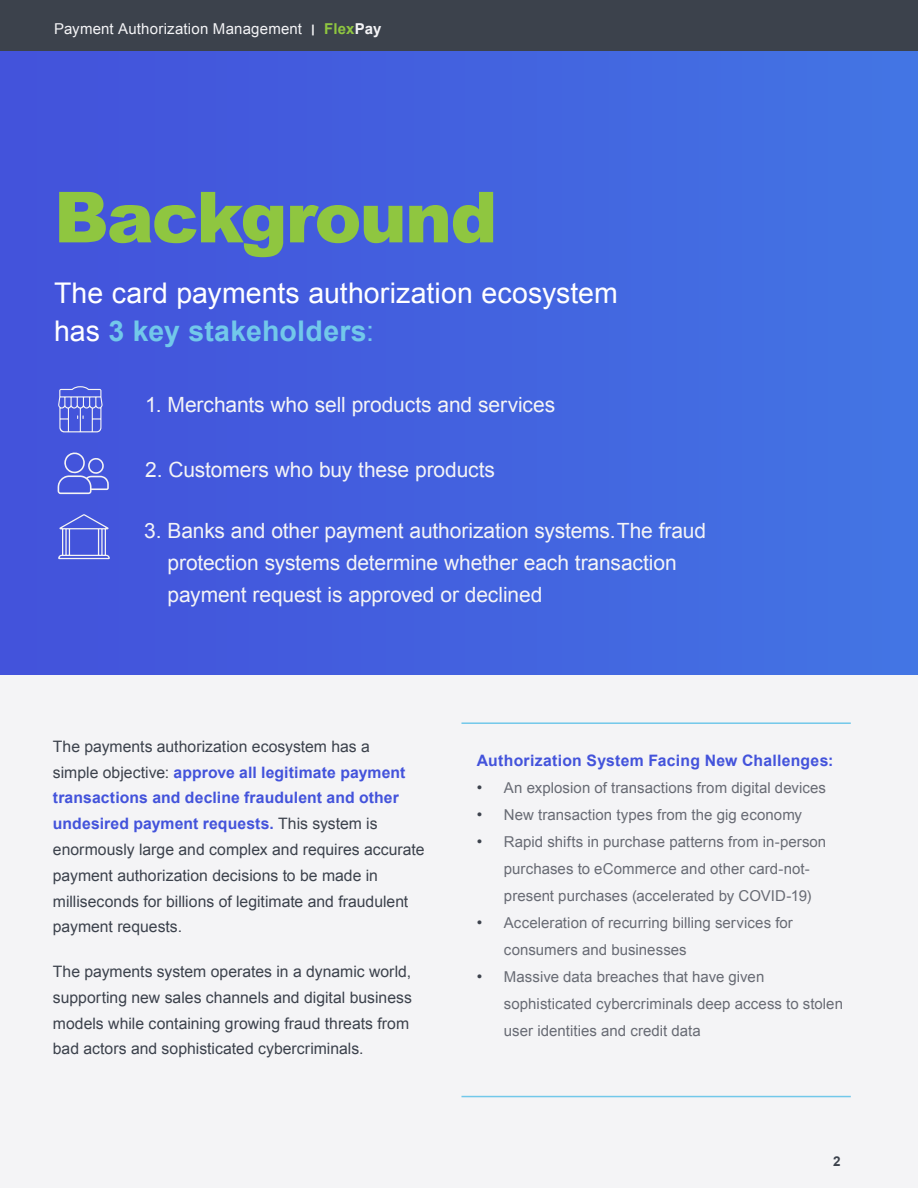
<style>
.page{position:relative;width:918px;height:1188px;background:#fff}
.page>*{position:absolute;margin:0;border:0;box-sizing:border-box;transform-origin:0 0}
.t1{font:900 70.5px "Arial";letter-spacing:-.03em;color:#8fc640}
.t2{font:28.5px/37.5px "Arial";letter-spacing:.005em;color:#fff}
.t3{font:21px/31.8px "Arial";letter-spacing:-.005em;color:#f4f4f6}
.t4{font:15.75px/25.8px "Arial";color:#3c424c}
.t5{font:700 15.75px "Arial";letter-spacing:.015em;color:#4353db}
.t6{font:15px/27px "Arial";letter-spacing:.005em;color:#686b74}
.t7{font:15px "Arial";letter-spacing:.015em;color:#f4f4f6}
.t8{font:700 13.5px "Arial";color:#3c424c}
.s1{font-weight:700}
.s2{font-weight:700;color:#8fc640}
.s3{font-weight:700;color:#72c8ea}
.s4{color:#72c8ea}
.s5{font-weight:700;color:#4353db}
.s6{font-size:15.75px;color:#3c424c}
</style>
<div class="page">
<div style="left:0;top:0;width:918px;height:54px;background:#3c424c"></div>
<div style="left:0;top:52px;width:918px;height:1136px;background:#f4f4f6"></div>
<div style="left:0;top:52px;width:918px;height:623px;background:linear-gradient(to right,#4350da,#4374e4)"></div>
<hr style="left:461px;top:722px;width:390px;height:2px;background:#72c8ea">
<hr style="left:461px;top:1096px;width:390px;height:1px;background:#72c8ea">
<svg style="left:58px;top:452px;width:51px;height:42px;background:#6170df"></svg>
<svg style="left:58px;top:386px;width:45px;height:46px;background:#6875e0"></svg>
<svg style="left:58px;top:514px;width:52px;height:45px;background:#6473df"></svg>
<p class="t7" style="left:54px;top:19px;width:329px">Payment Authorization Management <span class="s1">׀</span> <span class="s2">Flex</span><span class="s1">Pay</span></p>
<h1 class="t1" style="left:54px;top:166px;width:445px">Background</h1>
<h2 class="t2" style="left:54px;top:275px;width:565px">The card payments authorization ecosystem has <span class="s3">3 key stakeholders</span><span class="s4">:</span></h2>
<h3 class="t3" style="left:145px;top:389px;width:412px">1. Merchants who sell products and services</h3>
<h3 class="t3" style="left:145px;top:454px;width:351px">2. Customers who buy these products</h3>
<h3 class="t3" style="left:168px;top:515px;width:540px;text-indent:-23px">3. Banks and other payment authorization systems.The fraud protection systems determine whether each transaction payment request is approved or declined</h3>
<p class="t4" style="left:53px;top:734px;width:373px">The payments authorization ecosystem has a<br>simple objective: <span class="s5">approve all legitimate payment transactions and decline fraudulent and other undesired payment requests.</span> This system is enormously large and complex and requires accurate payment authorization decisions to be made in milliseconds for billions of legitimate and fraudulent payment requests.</p>
<p class="t4" style="left:53px;top:959px;width:361px">The payments system operates in a dynamic world, supporting new sales channels and digital business models while containing growing fraud threats from bad actors and sophisticated cybercriminals.</p>
<p class="t5" style="left:477px;top:750px;width:358px">Authorization System Facing New Challenges:</p>
<p class="t6" style="left:477px;top:774px;width:351px"><span class="s6">•</span> An explosion of transactions from digital devices</p>
<p class="t6" style="left:477px;top:801px;width:327px"><span class="s6">•</span> New transaction types from the gig economy</p>
<p class="t6" style="left:504px;top:828px;width:324px;text-indent:-27px"><span class="s6">•</span> Rapid shifts in purchase patterns from in-person purchases to eCommerce and other card-not&shy;present purchases (accelerated by COVID-19)</p>
<p class="t6" style="left:504px;top:909px;width:291px;text-indent:-27px"><span class="s6">•</span> Acceleration of recurring billing services for consumers and businesses</p>
<p class="t6" style="left:504px;top:963px;width:341px;text-indent:-27px"><span class="s6">•</span> Massive data breaches that have given sophisticated cybercriminals deep access to stolen user identities and credit data</p>
<p class="t8" style="left:833px;top:1152px;width:9px">2</p>
</div>
